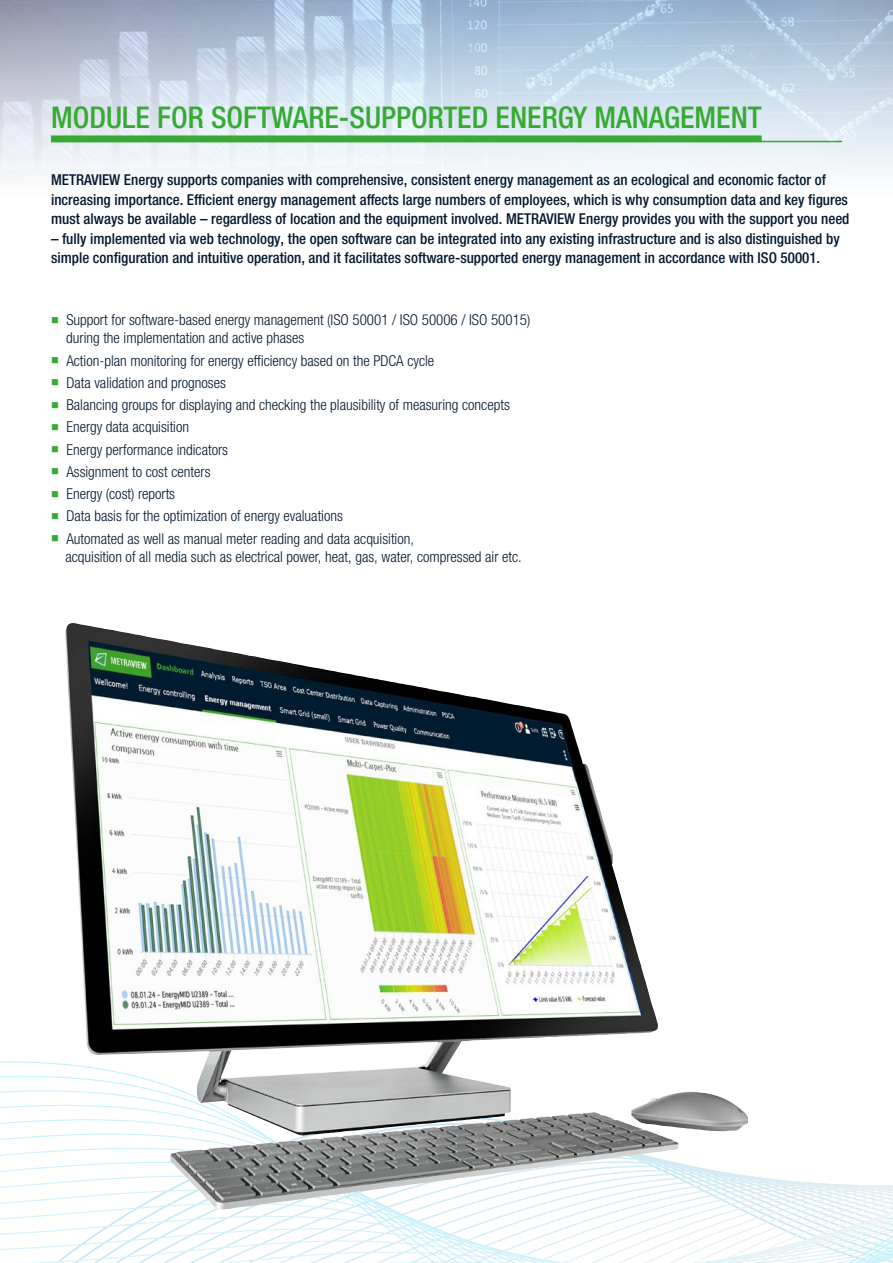
<style>
.page{position:relative;width:893px;height:1263px;background:#fff}
.page>*{position:absolute;margin:0;border:0;box-sizing:border-box;transform-origin:0 0}
.t1{font:500 condensed 30px "Helvetica Neue LTW1 G";color:#38aa34}
.t2{font:500 condensed 15px/19.5px "Helvetica Neue LTW1 G";color:#05192f}
.t3{font:300 condensed 15px/18px "Helvetica Neue LTW1 G";color:#05192f}
.s1{color:#38aa34}
</style>
<div class="page">
<svg style="left:511px;top:1019px;width:147px;height:10px"></svg>
<svg style="left:511px;top:1029px;width:146px;height:10px"></svg>
<svg style="left:0;top:1061px;width:893px;height:202px"></svg>
<img style="left:65px;top:625px;width:446px;height:511px">
<img style="left:0;top:0;width:893px;height:174px">
<div style="left:51px;top:135px;width:711px;height:7px;background:#38aa34"></div>
<h1 class="t1" style="left:51px;top:99px;width:712px">MODULE FOR SOFTWARE-SUPPORTED ENERGY MANAGEMENT</h1>
<p class="t2" style="left:51px;top:170px;width:800px">METRAVIEW Energy supports companies with comprehensive, consistent energy management as an ecological and economic factor of increasing importance. Efficient energy management affects large numbers of employees, which is why consumption data and key figures must always be available – regardless of location and the equipment involved. METRAVIEW Energy provides you with the support you need</p>
<p class="t2" style="left:51px;top:228px;width:790px">– fully implemented via web technology, the open software can be integrated into any existing infrastructure and is also distinguished by simple configuration and intuitive operation, and it facilitates software-supported energy management in accordance with ISO 50001.</p>
<p class="t3" style="left:66px;top:311px;width:466px;text-indent:-15px"><span class="s1">■</span> Support for software-based energy management (ISO 50001 / ISO 50006 / ISO 50015) during the implementation and active phases</p>
<p class="t3" style="left:51px;top:351px;width:385px"><span class="s1">■</span> Action-plan monitoring for energy efficiency based on the PDCA cycle</p>
<p class="t3" style="left:51px;top:374px;width:177px"><span class="s1">■</span> Data validation and prognoses</p>
<p class="t3" style="left:51px;top:396px;width:460px"><span class="s1">■</span> Balancing groups for displaying and checking the plausibility of measuring concepts</p>
<p class="t3" style="left:51px;top:418px;width:140px"><span class="s1">■</span> Energy data acquisition</p>
<p class="t3" style="left:51px;top:440px;width:179px"><span class="s1">■</span> Energy performance indicators</p>
<p class="t3" style="left:51px;top:463px;width:161px"><span class="s1">■</span> Assignment to cost centers</p>
<p class="t3" style="left:51px;top:485px;width:126px"><span class="s1">■</span> Energy (cost) reports</p>
<p class="t3" style="left:51px;top:507px;width:293px"><span class="s1">■</span> Data basis for the optimization of energy evaluations</p>
<p class="t3" style="left:65px;top:529px;width:458px;text-indent:-14px"><span class="s1">■</span> Automated as well as manual meter reading and data acquisition,<br>acquisition of all media such as electrical power, heat, gas, water, compressed air etc.</p>
</div>
